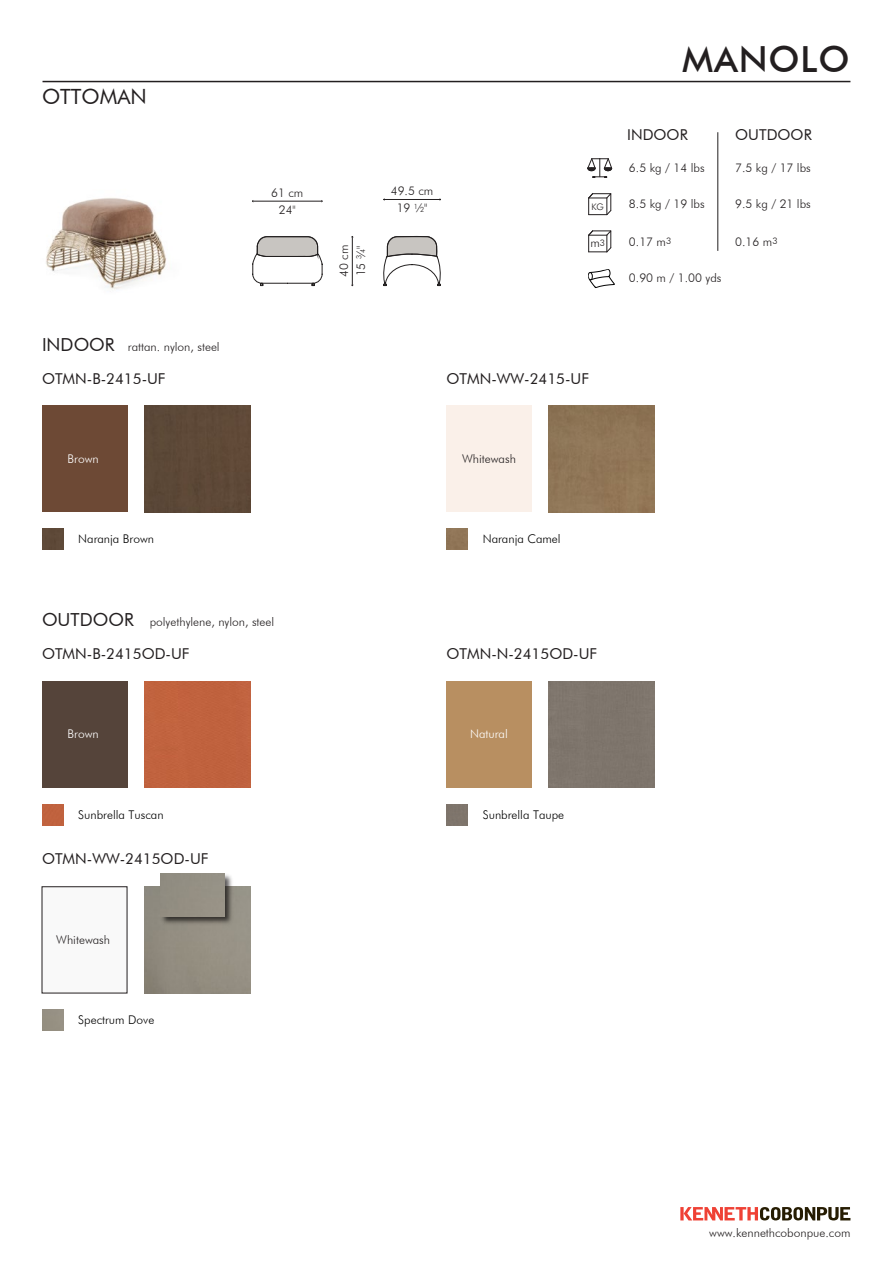
<style>
.page{position:relative;width:893px;height:1263px;background:#fff}
.page>*{position:absolute;margin:0;border:0;box-sizing:border-box;transform-origin:0 0}
.t1{font:500 36px "Futura BT";letter-spacing:.025em;color:#231f20}
.t2{font:21px "Futura BT";color:#231f20}
.t3{font:15px "Futura BT";color:#231f20}
.t4{font:300 12px/17px "Futura BT";color:#231f20;text-align:center}
.t5{font:300 12px "Futura BT";color:#000}
.t6{font:300 12px "Futura BT";color:#fff}
.t7{font:300 9px "Futura BT";color:#231f20}
.s1{font-weight:400;font-size:18px}
.s2{font-size:7.2px}
.s3{font-size:9px}
</style>
<div class="page">
<hr style="left:43px;top:81px;width:807px;height:1px;background:#231f20">
<svg style="left:587px;top:158px;width:25px;height:20px"></svg>
<svg style="left:588px;top:193px;width:24px;height:22px"></svg>
<svg style="left:588px;top:230px;width:24px;height:23px"></svg>
<hr style="left:717px;top:132px;width:1px;height:119px;background:#231f20">
<svg style="left:588px;top:269px;width:27px;height:19px"></svg>
<div style="left:42px;top:406px;width:85px;height:106px;background:#6d4935"></div>
<img style="left:42px;top:529px;width:21px;height:21px">
<div style="left:144px;top:406px;width:106px;height:106px;background:#5d4937"></div>
<div style="left:42px;top:681px;width:85px;height:106px;background:#55443a"></div>
<img style="left:42px;top:804px;width:21px;height:21px">
<div style="left:144px;top:681px;width:106px;height:106px;background:#c0623e"></div>
<div style="left:42px;top:886px;width:85px;height:107px;background:#f9f9f9"></div>
<img style="left:144px;top:873px;width:107px;height:109px">
<div style="left:161px;top:874px;width:64px;height:42px;background:#958f83"></div>
<svg style="left:680px;top:1207px;width:170px;height:13px"></svg>
<div style="left:446px;top:406px;width:85px;height:106px;background:#faf0e9"></div>
<img style="left:446px;top:529px;width:22px;height:21px">
<div style="left:549px;top:406px;width:106px;height:106px;background:#907657"></div>
<div style="left:446px;top:681px;width:85px;height:106px;background:#b88f61"></div>
<img style="left:446px;top:804px;width:22px;height:21px">
<div style="left:549px;top:681px;width:106px;height:106px;background:#7e756c"></div>
<img style="left:46px;top:198px;width:120px;height:92px">
<hr style="left:252px;top:201px;width:70px;height:1px;background:#231f20">
<hr style="left:352px;top:236px;width:1px;height:50px;background:#231f20">
<hr style="left:384px;top:199px;width:56px;height:1px;background:#231f20">
<svg style="left:252px;top:236px;width:71px;height:50px"></svg>
<svg style="left:383px;top:236px;width:58px;height:50px"></svg>
<h2 class="t2" style="left:42px;top:84px;width:106px">OTTOMAN</h2>
<p class="t4" style="left:42px;top:338px;width:179px"><span class="s1">INDOOR</span> rattan. nylon, steel</p>
<p class="t3" style="left:42px;top:369px;width:125px">OTMN-B-2415-UF</p>
<p class="t6" style="left:68px;top:451px;width:33px">Brown</p>
<p class="t5" style="left:78px;top:531px;width:77px">Naranja Brown</p>
<p class="t4" style="left:271px;top:184px;width:34px">61 cm<br>24"</p>
<p class="t4" style="left:42px;top:614px;width:234px"><span class="s1">OUTDOOR</span> polyethylene, nylon, steel</p>
<p class="t3" style="left:42px;top:644px;width:149px">OTMN-B-2415OD-UF</p>
<p class="t6" style="left:68px;top:727px;width:33px">Brown</p>
<p class="t5" style="left:78px;top:807px;width:87px">Sunbrella Tuscan</p>
<p class="t3" style="left:42px;top:850px;width:168px">OTMN-WW-2415OD-UF</p>
<p class="t4" style="left:56px;top:931px;width:55px">Whitewash</p>
<p class="t5" style="left:78px;top:1012px;width:78px">Spectrum Dove</p>
<p class="t4" style="left:335px;top:277px;width:34px;text-align:left;rotate:-90deg">40 cm<br>15 <sup>3</sup>⁄<span class="s2">4</span>"</p>
<p class="t4" style="left:391px;top:182px;width:44px">49.5 cm<br>19 <sup>1</sup>⁄<span class="s2">2</span>"</p>
<p class="t7" style="left:591px;top:201px;width:14px">KG</p>
<p class="t4" style="left:590px;top:234px;width:16px">m<span class="s3">3</span></p>
<h1 class="t1" style="left:682px;top:37px;width:169px">MANOLO</h1>
<p class="t3" style="left:627px;top:125px;width:62px">INDOOR</p>
<p class="t3" style="left:735px;top:125px;width:78px">OUTDOOR</p>
<p class="t4" style="left:629px;top:159px;width:77px">6.5 kg / 14 lbs</p>
<p class="t4" style="left:629px;top:195px;width:77px">8.5 kg / 19 lbs</p>
<p class="t4" style="left:629px;top:233px;width:44px">0.17 m<sup>3</sup></p>
<p class="t4" style="left:735px;top:159px;width:77px">7.5 kg / 17 lbs</p>
<p class="t4" style="left:735px;top:195px;width:77px">9.5 kg / 21 lbs</p>
<p class="t4" style="left:735px;top:233px;width:44px">0.16 m<sup>3</sup></p>
<p class="t4" style="left:629px;top:270px;width:94px">0.90 m / 1.00 yds</p>
<p class="t3" style="left:446px;top:369px;width:144px">OTMN-WW-2415-UF</p>
<p class="t4" style="left:462px;top:450px;width:55px">Whitewash</p>
<p class="t5" style="left:483px;top:531px;width:79px">Naranja Camel</p>
<p class="t3" style="left:446px;top:644px;width:152px">OTMN-N-2415OD-UF</p>
<p class="t6" style="left:470px;top:727px;width:39px">Natural</p>
<p class="t5" style="left:483px;top:807px;width:83px">Sunbrella Taupe</p>
<p class="t4" style="left:709px;top:1224px;width:143px">www.kennethcobonpue.com</p>
</div>
